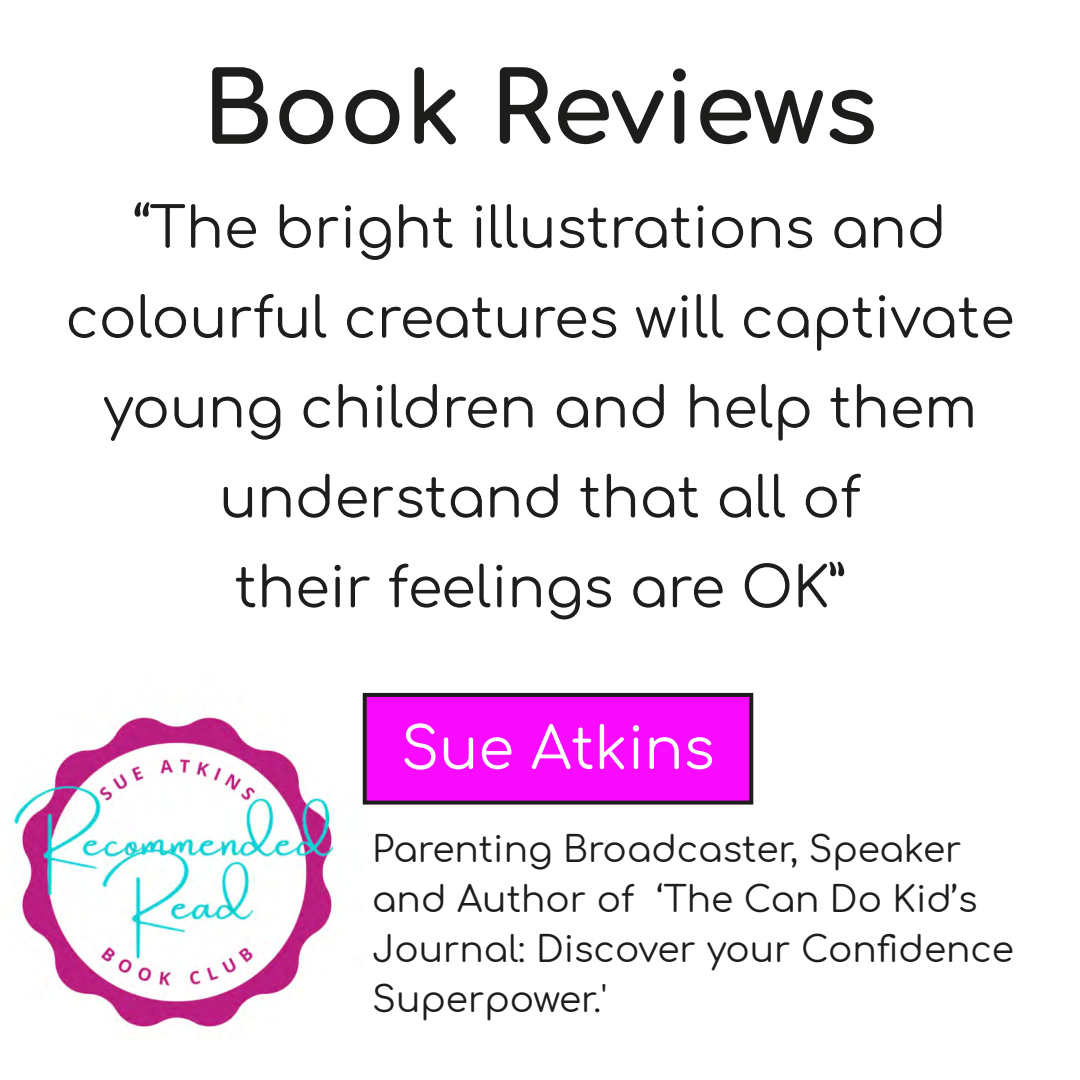
<style>
.page{position:relative;width:1080px;height:1080px;background:#fff}
.page>*{position:absolute;margin:0;border:0;box-sizing:border-box;transform-origin:0 0}
.t1{font:700 98px "Comfortaa";color:#1d1d1b}
.t2{font:57.8px "Comfortaa";color:#fff}
.t3{font:56px/89.8px "Comfortaa";color:#1d1d1b;text-align:center}
.t4{font:36px/50px "Comfortaa";color:#1d1d1b}
</style>
<div class="page">
<img style="left:10px;top:692px;width:355px;height:336px">
<div style="left:363px;top:693px;width:390px;height:112px;background:#f80bff;border:4px solid #1d1d1b"></div>
<h1 class="t1" style="left:202px;top:18px;width:677px">Book Reviews</h1>
<p class="t3" style="left:65px;top:175px;width:951px">“The bright illustrations and colourful creatures will captivate young children and help them understand that all of<br>their feelings are OK”</p>
<p class="t2" style="left:401px;top:696px;width:315px">Sue Atkins</p>
<p class="t4" style="left:372px;top:819px;width:643px">Parenting Broadcaster, Speaker and Author of ‘The Can Do Kid’s<br>Journal: Discover your Confidence<br>Superpower.'</p>
</div>
